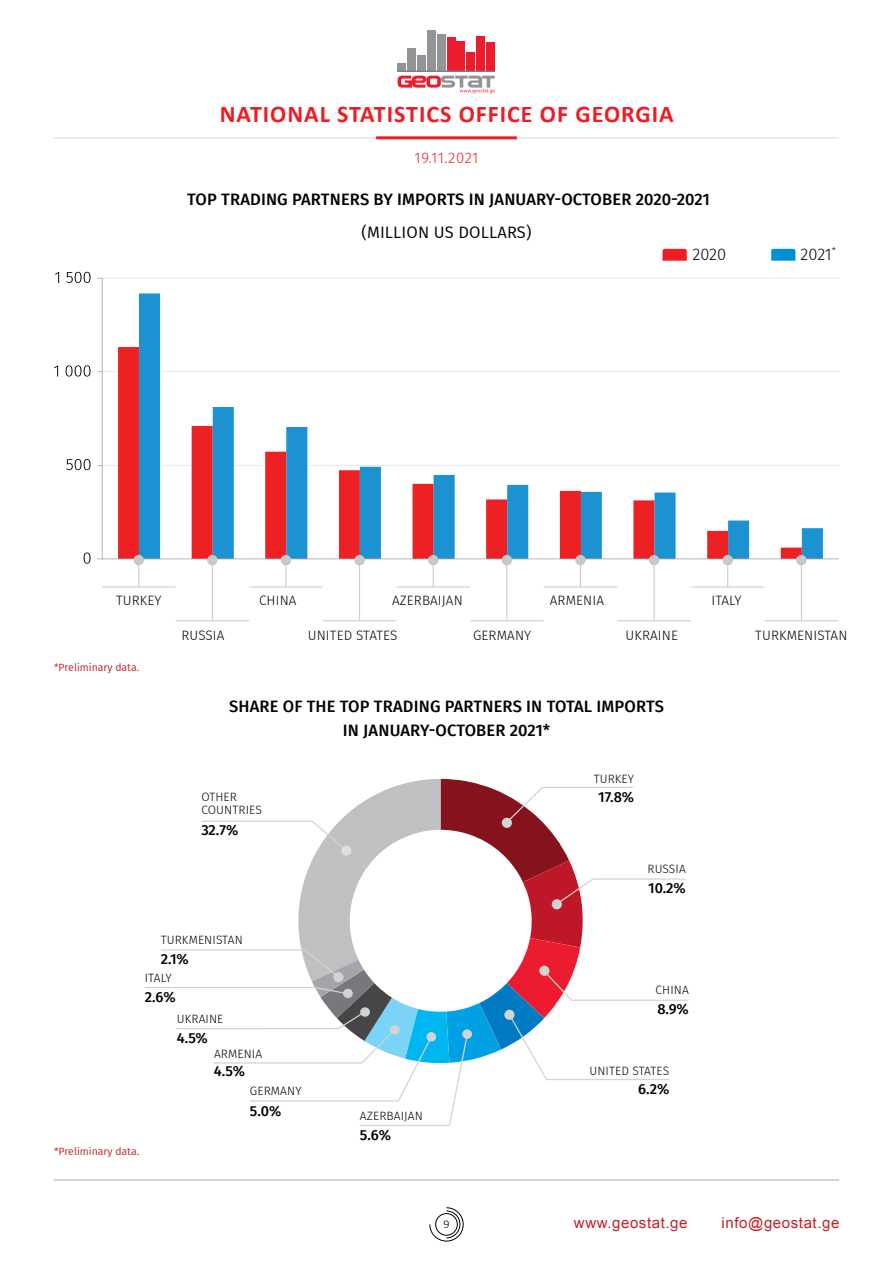
<style>
.page{position:relative;width:893px;height:1263px;background:#fff}
.page>*{position:absolute;margin:0;border:0;box-sizing:border-box;transform-origin:0 0}
.t1{font:397.95px "Chartwell Pies";color:#86121d}
.t2{font:700 24px "Calibri";letter-spacing:.04em;color:#ed1d24}
.t3{font:500 16.5px/24px "Fira GO";letter-spacing:.01em;color:#000;text-align:center}
.t4{font:16.5px "Fira GO";letter-spacing:.01em;color:#000}
.t5{font:300 16.5px "Fira GO";letter-spacing:-.005em;color:#000}
.t6{font:15px "BPG Ingiri Arial";letter-spacing:.04em;color:#c12026}
.t7{font:300 15px "Fira GO";letter-spacing:.03em;color:#ed1d24}
.t8{font:500 14.55px "Fira GO";color:#000}
.t9{font:300 13.5px "Fira GO";letter-spacing:.01em;color:#000}
.t10{font:300 12px/13.2px "Fira GO";letter-spacing:.01em;color:#000}
.t11{font:300 12px "Calibri";color:#000}
.t12{font:10.5px "Fira GO";color:#c12026}
.s1{color:#be1728}
.s2{color:#ec1b30}
.s3{color:#00a1e4}
.s4{color:#7bd3f7}
.s5{color:#464547}
.s6{color:#bec0c2}
.s7{color:#fff}
</style>
<div class="page">
<svg style="left:429px;top:1207px;width:35px;height:34px"></svg>
<hr style="left:54px;top:1179px;width:785px;height:1px;background:#a7a9ac">
<hr style="left:54px;top:137px;width:785px;height:2px;background:#e6e7e8">
<hr style="left:376px;top:136px;width:141px;height:3px;background:#ed1d24">
<div style="left:398px;top:63px;width:8px;height:9px;background:#929497"></div>
<div style="left:407px;top:48px;width:9px;height:24px;background:#929497"></div>
<div style="left:417px;top:55px;width:9px;height:17px;background:#929497"></div>
<div style="left:427px;top:30px;width:9px;height:42px;background:#929497"></div>
<div style="left:437px;top:34px;width:9px;height:38px;background:#929497"></div>
<div style="left:447px;top:37px;width:8px;height:35px;background:#ec1b2e"></div>
<div style="left:457px;top:42px;width:8px;height:30px;background:#ec1b2e"></div>
<div style="left:466px;top:52px;width:9px;height:20px;background:#ec1b2e"></div>
<div style="left:476px;top:36px;width:9px;height:36px;background:#ec1b2e"></div>
<div style="left:486px;top:42px;width:9px;height:30px;background:#ec1b2e"></div>
<hr style="left:398px;top:71px;width:97px;height:1px;background:#808184">
<svg style="left:398px;top:76px;width:97px;height:17px"></svg>
<svg style="left:504px;top:787px;width:130px;height:34px"></svg>
<div style="left:502px;top:818px;width:10px;height:10px;background:#d1d3d4;border-radius:50%"></div>
<svg style="left:561px;top:878px;width:125px;height:24px"></svg>
<div style="left:552px;top:899px;width:10px;height:10px;background:#d1d3d4;border-radius:50%"></div>
<svg style="left:546px;top:969px;width:143px;height:32px"></svg>
<div style="left:539px;top:966px;width:10px;height:10px;background:#d1d3d4;border-radius:50%"></div>
<svg style="left:161px;top:949px;width:180px;height:25px"></svg>
<div style="left:333px;top:972px;width:10px;height:10px;background:#d1d3d4;border-radius:50%"></div>
<svg style="left:201px;top:820px;width:142px;height:27px"></svg>
<div style="left:341px;top:845px;width:10px;height:11px;background:#dedfe0;border-radius:50%"></div>
<svg style="left:511px;top:1012px;width:158px;height:68px"></svg>
<div style="left:504px;top:1010px;width:10px;height:10px;background:#d1d3d4;border-radius:50%"></div>
<div style="left:462px;top:1029px;width:10px;height:10px;background:#d1d3d4;border-radius:50%"></div>
<svg style="left:176px;top:1014px;width:293px;height:112px"></svg>
<div style="left:360px;top:1007px;width:10px;height:10px;background:#d1d3d4;border-radius:50%"></div>
<svg style="left:145px;top:987px;width:204px;height:7px"></svg>
<div style="left:343px;top:989px;width:10px;height:9px;background:#d1d3d4;border-radius:50%"></div>
<svg style="left:662px;top:249px;width:25px;height:12px"></svg>
<svg style="left:771px;top:249px;width:24px;height:12px"></svg>
<svg style="left:84px;top:552px;width:7px;height:12px"></svg>
<svg style="left:66px;top:459px;width:25px;height:11px"></svg>
<svg style="left:54px;top:366px;width:4px;height:11px"></svg>
<svg style="left:66px;top:365px;width:25px;height:12px"></svg>
<svg style="left:55px;top:272px;width:4px;height:11px"></svg>
<svg style="left:66px;top:272px;width:25px;height:11px"></svg>
<hr style="left:102px;top:587px;width:73px;height:1px;background:#c7c8ca">
<hr style="left:397px;top:587px;width:73px;height:1px;background:#c7c8ca">
<hr style="left:249px;top:587px;width:73px;height:1px;background:#c7c8ca">
<hr style="left:544px;top:587px;width:73px;height:1px;background:#c7c8ca">
<hr style="left:691px;top:587px;width:73px;height:1px;background:#c7c8ca">
<svg style="left:97px;top:278px;width:742px;height:309px"></svg>
<div style="left:207px;top:555px;width:11px;height:10px;background:#c7c8ca;border-radius:50%"></div>
<hr style="left:176px;top:620px;width:73px;height:1px;background:#c7c8ca">
<hr style="left:212px;top:560px;width:1px;height:60px;background:#c7c8ca">
<div style="left:502px;top:555px;width:10px;height:10px;background:#c7c8ca;border-radius:50%"></div>
<hr style="left:470px;top:620px;width:73px;height:1px;background:#c7c8ca">
<hr style="left:506px;top:560px;width:1px;height:60px;background:#c7c8ca">
<div style="left:354px;top:555px;width:11px;height:10px;background:#c7c8ca;border-radius:50%"></div>
<hr style="left:323px;top:620px;width:73px;height:1px;background:#c7c8ca">
<hr style="left:359px;top:560px;width:1px;height:60px;background:#c7c8ca">
<div style="left:649px;top:555px;width:10px;height:10px;background:#c7c8ca;border-radius:50%"></div>
<hr style="left:618px;top:620px;width:73px;height:1px;background:#c7c8ca">
<hr style="left:654px;top:560px;width:1px;height:60px;background:#c7c8ca">
<div style="left:796px;top:555px;width:11px;height:10px;background:#c7c8ca;border-radius:50%"></div>
<hr style="left:765px;top:620px;width:73px;height:1px;background:#c7c8ca">
<hr style="left:801px;top:560px;width:1px;height:60px;background:#c7c8ca">
<h2 class="t2" style="left:220px;top:97px;width:455px">NATIONAL STATISTICS OFFICE OF GEORGIA</h2>
<p class="t7" style="left:415px;top:149px;width:65px">19.11.2021</p>
<p class="t3" style="left:187px;top:188px;width:524px">TOP TRADING PARTNERS BY IMPORTS IN JANUARY-OCTOBER 2020-2021</p>
<p class="t4" style="left:362px;top:222px;width:171px">(MILLION US DOLLARS)</p>
<p class="t5" style="left:692px;top:245px;width:35px">2020</p>
<p class="t5" style="left:801px;top:245px;width:37px">2021<sup>*</sup></p>
<p class="t9" style="left:116px;top:592px;width:47px">TURKEY</p>
<p class="t9" style="left:259px;top:592px;width:39px">CHINA</p>
<p class="t9" style="left:392px;top:592px;width:72px">AZERBAIJAN</p>
<p class="t9" style="left:550px;top:592px;width:56px">ARMENIA</p>
<p class="t9" style="left:711px;top:592px;width:32px">ITALY</p>
<p class="t9" style="left:181px;top:627px;width:45px">RUSSIA</p>
<p class="t9" style="left:308px;top:627px;width:91px">UNITED STATES</p>
<p class="t9" style="left:473px;top:627px;width:60px">GERMANY</p>
<p class="t9" style="left:626px;top:627px;width:54px">UKRAINE</p>
<p class="t9" style="left:755px;top:627px;width:94px">TURKMENISTAN</p>
<p class="t12" style="left:54px;top:661px;width:87px">*Preliminary data.</p>
<p class="t3" style="left:229px;top:694px;width:436px">SHARE OF THE TOP TRADING PARTNERS IN TOTAL IMPORTS<br>IN JANUARY-OCTOBER 2021*</p>
<h1 class="t1" style="left:279px;top:677px;width:630px">18<span class="s1">10</span><span class="s2">9</span><span class="s3">6</span><span class="s4">5</span><span class="s5">4</span><span class="s6">32</span><span class="s7">G</span></h1>
<p class="t10" style="left:594px;top:772px;width:42px">TURKEY</p>
<p class="t8" style="left:598px;top:788px;width:37px">17.8%</p>
<p class="t10" style="left:201px;top:790px;width:62px">OTHER<br>COUNTRIES</p>
<p class="t8" style="left:201px;top:822px;width:39px">32.7%</p>
<p class="t10" style="left:648px;top:862px;width:40px">RUSSIA</p>
<p class="t8" style="left:648px;top:880px;width:39px">10.2%</p>
<p class="t10" style="left:161px;top:933px;width:83px">TURKMENISTAN</p>
<p class="t8" style="left:161px;top:951px;width:30px">2.1%</p>
<p class="t10" style="left:145px;top:971px;width:28px">ITALY</p>
<p class="t10" style="left:655px;top:983px;width:35px">CHINA</p>
<p class="t8" style="left:145px;top:988px;width:32px">2.6%</p>
<p class="t8" style="left:657px;top:1001px;width:33px">8.9%</p>
<p class="t10" style="left:177px;top:1012px;width:48px">UKRAINE</p>
<p class="t8" style="left:177px;top:1029px;width:33px">4.5%</p>
<p class="t10" style="left:214px;top:1047px;width:50px">ARMENIA</p>
<p class="t10" style="left:250px;top:1084px;width:53px">GERMANY</p>
<p class="t8" style="left:214px;top:1063px;width:33px">4.5%</p>
<p class="t10" style="left:589px;top:1064px;width:81px">UNITED STATES</p>
<p class="t8" style="left:638px;top:1080px;width:33px">6.2%</p>
<p class="t12" style="left:54px;top:1146px;width:87px">*Preliminary data.</p>
<p class="t8" style="left:250px;top:1103px;width:33px">5.0%</p>
<p class="t10" style="left:360px;top:1109px;width:64px">AZERBAIJAN</p>
<p class="t8" style="left:360px;top:1127px;width:33px">5.6%</p>
<p class="t11" style="left:443px;top:1217px;width:8px">9</p>
<p class="t6" style="left:574px;top:1213px;width:115px">www.geostat.ge</p>
<p class="t6" style="left:722px;top:1213px;width:119px">info@geostat.ge</p>
</div>
